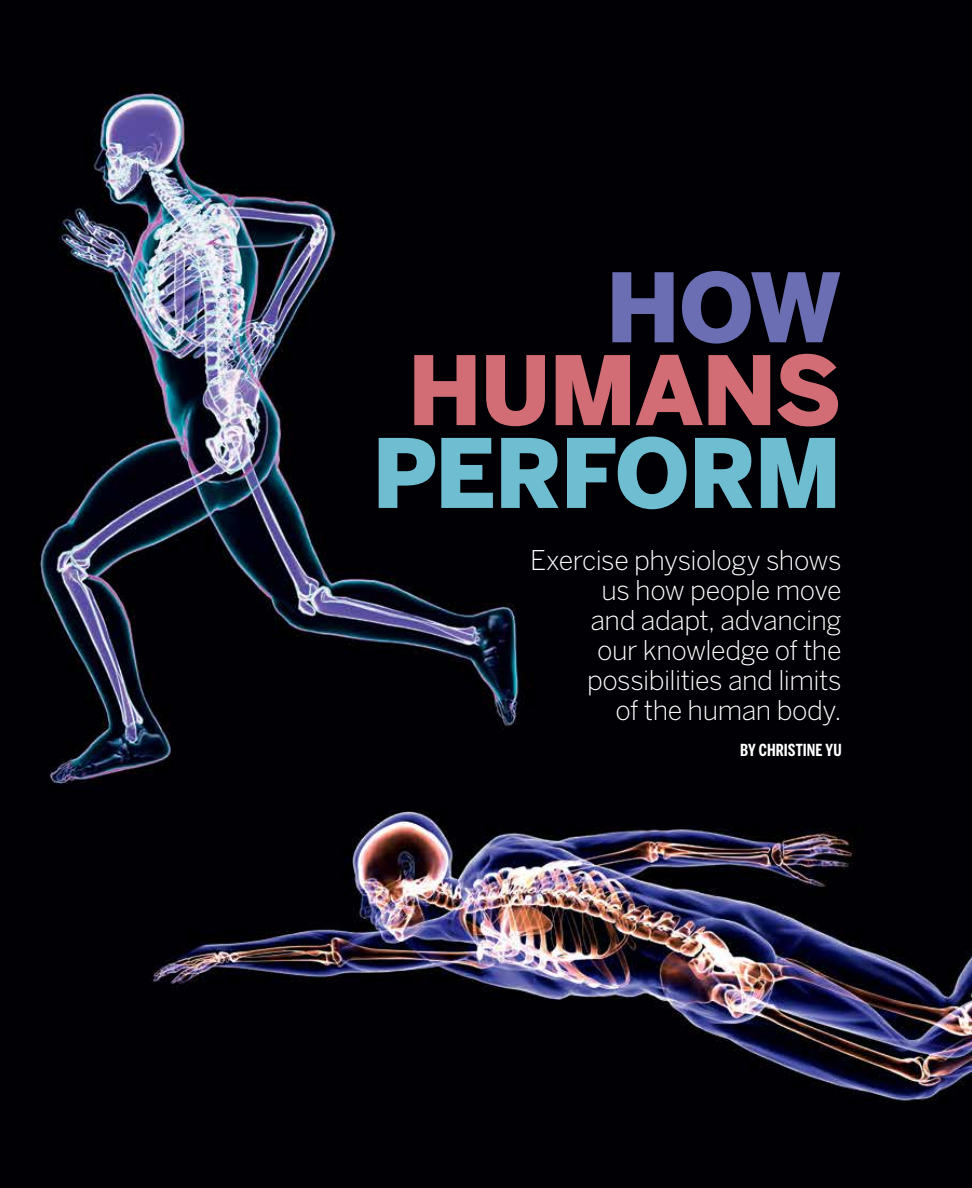
<style>
.page{position:relative;width:972px;height:1188px;background:#fff}
.page>*{position:absolute;margin:0;border:0;box-sizing:border-box;transform-origin:0 0}
.t1{font:900 94.65px "Benton Sans";letter-spacing:-.025em;color:#6fbdd1}
.t2{font:900 94.65px "Benton Sans";letter-spacing:-.02em;color:#d26c75}
.t3{font:900 94.65px "Benton Sans";color:#6b6eb3}
.t4{font:300 27px/30px "Benton Sans";letter-spacing:-.02em;color:#fff;text-align:right}
.t5{font:700 16.5px "Benton Sans Comp";color:#fff}
</style>
<div class="page">
<img style="left:0;top:0;width:972px;height:1188px">
<h1 class="t3" style="left:606px;top:251px;width:237px">HOW</h1>
<h1 class="t2" style="left:408px;top:334px;width:435px">HUMANS</h1>
<h1 class="t1" style="left:372px;top:417px;width:471px">PERFORM</h1>
<p class="t4" style="left:530px;top:545px;width:313px">Exercise physiology shows us how people move<br>and adapt, advancing<br>our knowledge of the possibilities and limits<br>of the human body.</p>
<p class="t5" style="left:740px;top:740px;width:103px">BY CHRISTINE YU</p>
</div>
